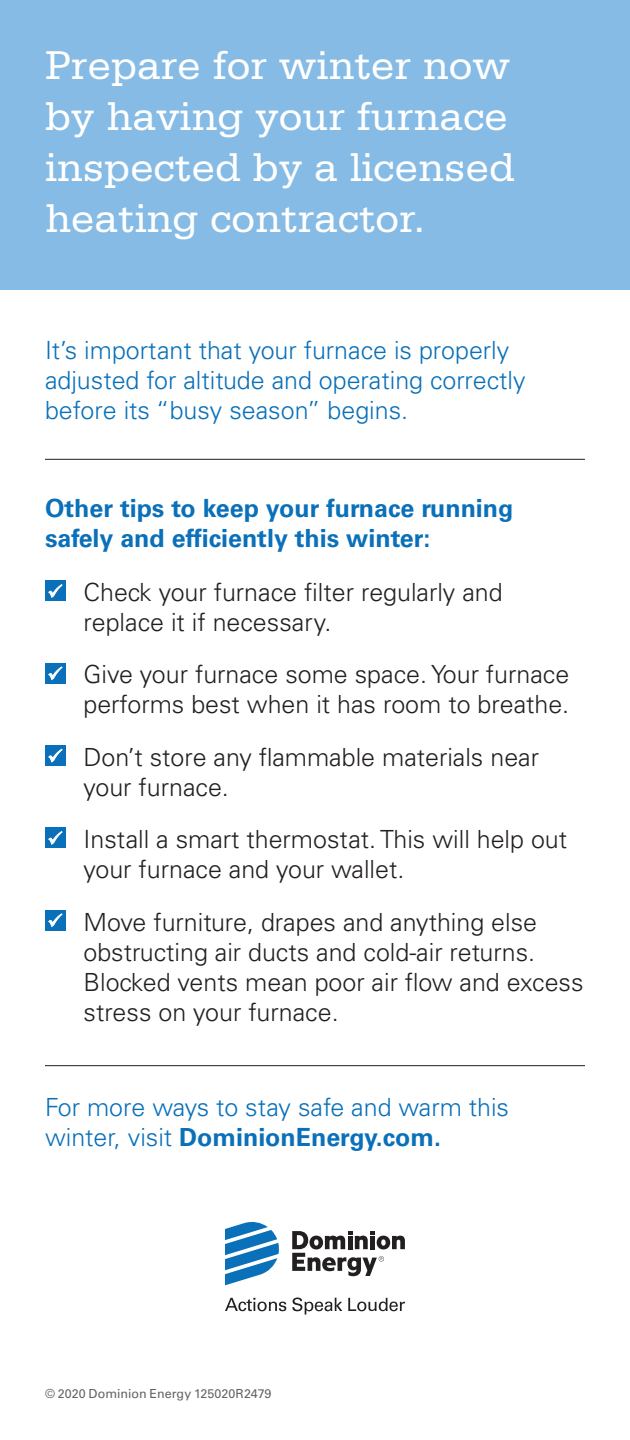
<style>
.page{position:relative;width:630px;height:1440px;background:#fff}
.page>*{position:absolute;margin:0;border:0;box-sizing:border-box;transform-origin:0 0}
.t1{font:42.5px/51px "Serifa Std";color:#fff}
.t2{font:300 25px/30px "Univers LT Std";color:#231f20}
.t3{font:300 25px/30px "Univers LT Std";color:#0970b9}
.t4{font:700 25px/30px "Univers LT Std";color:#0970b9}
.t5{font:12.5px "Univers LT Std";color:#636366}
.s1{font-weight:700}
.s2{font-weight:300}
</style>
<div class="page">
<div style="left:0;top:0;width:630px;height:290px;background:#85bbe5"></div>
<div style="left:45px;top:581px;width:21px;height:20px;background:#0970b9"></div>
<svg style="left:48px;top:584px;width:15px;height:14px"></svg>
<div style="left:45px;top:745px;width:21px;height:21px;background:#0970b9"></div>
<svg style="left:48px;top:748px;width:15px;height:15px"></svg>
<div style="left:45px;top:663px;width:21px;height:21px;background:#0970b9"></div>
<svg style="left:48px;top:666px;width:15px;height:15px"></svg>
<div style="left:45px;top:827px;width:21px;height:21px;background:#0970b9"></div>
<svg style="left:48px;top:831px;width:15px;height:14px"></svg>
<div style="left:45px;top:910px;width:21px;height:21px;background:#0970b9"></div>
<svg style="left:48px;top:913px;width:15px;height:15px"></svg>
<svg style="left:225px;top:1222px;width:54px;height:63px"></svg>
<svg style="left:292px;top:1231px;width:113px;height:45px"></svg>
<svg style="left:225px;top:1298px;width:61px;height:13px"></svg>
<svg style="left:292px;top:1298px;width:50px;height:17px"></svg>
<svg style="left:348px;top:1298px;width:57px;height:13px"></svg>
<hr style="left:45px;top:1065px;width:540px;height:1px;background:#231f20">
<hr style="left:45px;top:459px;width:540px;height:1px;background:#231f20">
<p class="t1" style="left:45px;top:40px;width:472px">Prepare for winter now by having your furnace inspected by a licensed heating contractor.</p>
<p class="t3" style="left:45px;top:335px;width:482px">It’s important that your furnace is properly adjusted for altitude and operating correctly before its “busy season” begins.</p>
<p class="t4" style="left:45px;top:493px;width:470px">Other tips to keep your furnace running safely and efficiently this winter:</p>
<p class="t2" style="left:84px;top:577px;width:421px">Check your furnace filter regularly and replace it if necessary.</p>
<p class="t2" style="left:84px;top:659px;width:487px">Give your furnace some space. Your furnace performs best when it has room to breathe.</p>
<p class="t2" style="left:84px;top:742px;width:457px">Don’t store any flammable materials near your furnace.</p>
<p class="t2" style="left:84px;top:824px;width:485px">Install a smart thermostat. This will help out your furnace and your wallet.</p>
<p class="t2" style="left:84px;top:907px;width:502px">Move furniture, drapes and anything else obstructing air ducts and cold-air returns.<br>Blocked vents mean poor air flow and excess stress on your furnace.</p>
<p class="t3" style="left:45px;top:1092px;width:466px">For more ways to stay safe and warm this winter, visit <span class="s1">DominionEnergy.com.</span></p>
<p class="t5" style="left:45px;top:1386px;width:228px"><span class="s2">©</span> 2020 Dominion Energy 125020R2479</p>
</div>
